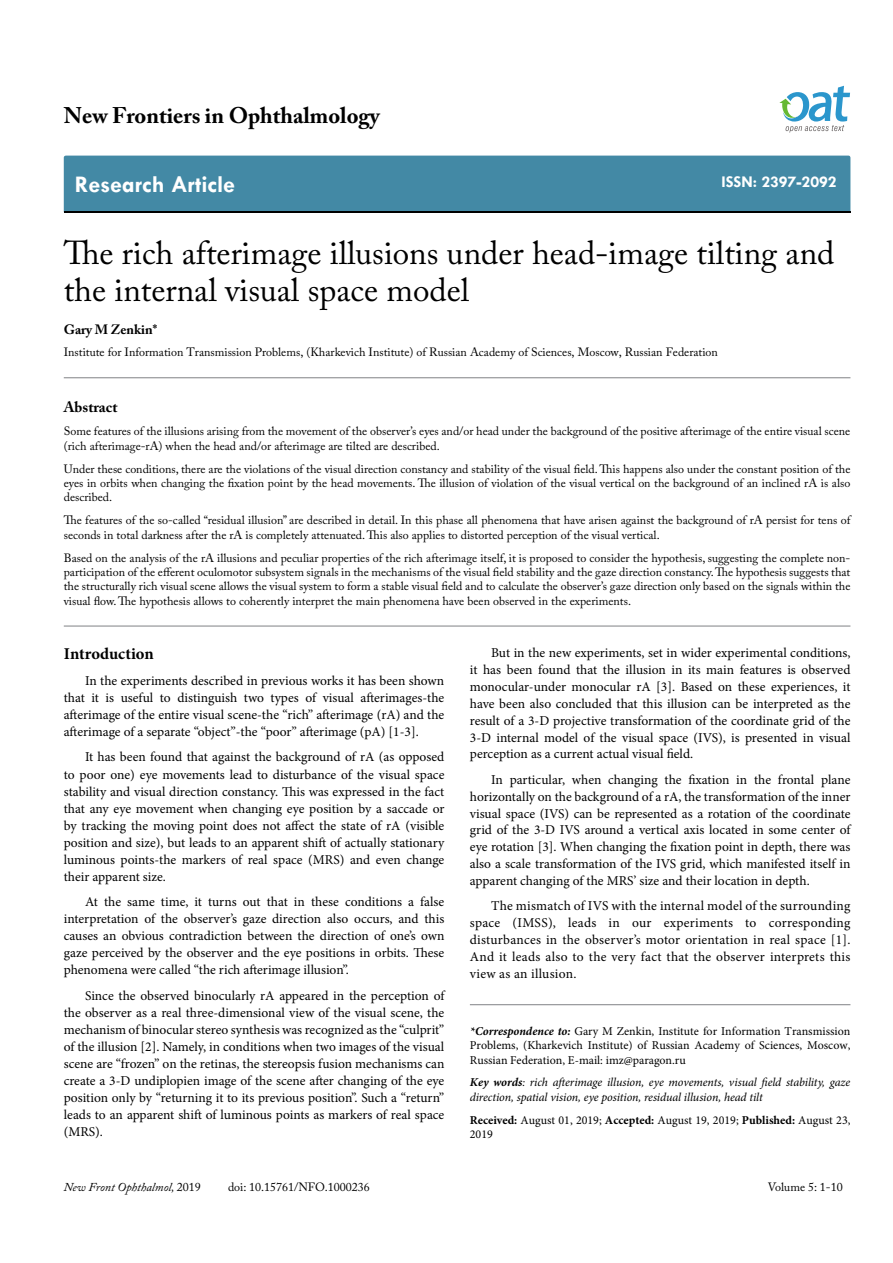
<style>
.page{position:relative;width:893px;height:1263px;background:#fff}
.page>*{position:absolute;margin:0;border:0;box-sizing:border-box;transform-origin:0 0}
.t1{font:33px/37.5px "Adobe Caslon Pro";color:#000}
.t2{font:700 24px "Tw Cen";color:#fff}
.t3{font:700 22.5px "Adobe Caslon Pro";color:#000}
.t4{font:700 16.5px "Tw Cen";color:#fff}
.t5{font:700 16.5px "Minion Pro";letter-spacing:-.005em;color:#000}
.t6{font:700 15px "Adobe Caslon Pro";color:#000}
.t7{font:13.5px/17px "Minion Pro";color:#000;text-align:justify}
.t8{font:700 13.5px "Adobe Caslon Pro";color:#000}
.t9{font:12px/14.4px "Adobe Caslon Pro";color:#000}
.t10{font:12px/14.4px "Minion Pro";color:#000;text-align:justify}
.t11{font:italic 12px/14.4px "Minion Pro";letter-spacing:-.005em;color:#000}
.t12{font:italic 12px "Adobe Caslon Pro";color:#000}
.s1{font-weight:700;font-style:italic}
.s2{font-weight:700}
.s3{font-style:normal}
</style>
<div class="page">
<div style="left:64px;top:156px;width:786px;height:56px;background:#4389a5"></div>
<svg style="left:779px;top:86px;width:71px;height:47px"></svg>
<hr style="left:64px;top:377px;width:786px;height:1px;background:#808285">
<hr style="left:64px;top:626px;width:786px;height:1px;background:#808285">
<hr style="left:470px;top:1004px;width:380px;height:1px;background:#808285">
<h3 class="t3" style="left:64px;top:102px;width:317px">New Frontiers in Ophthalmology</h3>
<h2 class="t2" style="left:75px;top:170px;width:162px">Research Article</h2>
<p class="t4" style="left:721px;top:172px;width:117px">ISSN: 2397-2092</p>
<h1 class="t1" style="left:64px;top:233px;width:772px">The rich afterimage illusions under head-image tilting and the internal visual space model</h1>
<p class="t8" style="left:64px;top:322px;width:95px">Gary M Zenkin*</p>
<p class="t9" style="left:64px;top:345px;width:656px">Institute for Information Transmission Problems, (Kharkevich Institute) of Russian Academy of Sciences, Moscow, Russian Federation</p>
<p class="t6" style="left:64px;top:398px;width:55px">Abstract</p>
<p class="t9" style="left:64px;top:424px;width:788px">Some features of the illusions arising from the movement of the observer’s eyes and/or head under the background of the positive afterimage of the entire visual scene (rich afterimage-rA) when the head and/or afterimage are tilted are described.</p>
<p class="t9" style="left:64px;top:461px;width:788px;text-align:justify">Under these conditions, there are the violations of the visual direction constancy and stability of the visual field. This happens also under the constant position of the eyes in orbits when changing the fixation point by the head movements. The illusion of violation of the visual vertical on the background of an inclined rA is also described.</p>
<p class="t9" style="left:64px;top:513px;width:788px">The features of the so-called “residual illusion” are described in detail. In this phase all phenomena that have arisen against the background of rA persist for tens of seconds in total darkness after the rA is completely attenuated. This also applies to distorted perception of the visual vertical.</p>
<p class="t9" style="left:64px;top:550px;width:788px;text-align:justify">Based on the analysis of the rA illusions and peculiar properties of the rich afterimage itself, it is proposed to consider the hypothesis, suggesting the complete non&shy;participation of the efferent oculomotor subsystem signals in the mechanisms of the visual field stability and the gaze direction constancy. The hypothesis suggests that the structurally rich visual scene allows the visual system to form a stable visual field and to calculate the observer’s gaze direction only based on the signals within the visual flow. The hypothesis allows to coherently interpret the main phenomena have been observed in the experiments.</p>
<p class="t5" style="left:64px;top:642px;width:91px">Introduction</p>
<p class="t7" style="left:64px;top:672px;width:382px;text-indent:21px">In the experiments described in previous works it has been shown that it is useful to distinguish two types of visual afterimages-the afterimage of the entire visual scene-the “rich” afterimage (rA) and the afterimage of a separate “object”-the “poor” afterimage (pA) [1-3].</p>
<p class="t7" style="left:64px;top:749px;width:382px;text-indent:21px">It has been found that against the background of rA (as opposed to poor one) eye movements lead to disturbance of the visual space stability and visual direction constancy. This was expressed in the fact that any eye movement when changing eye position by a saccade or by tracking the moving point does not affect the state of rA (visible position and size), but leads to an apparent shift of actually stationary luminous points-the markers of real space (MRS) and even change their apparent size.</p>
<p class="t7" style="left:64px;top:893px;width:382px;text-indent:21px">At the same time, it turns out that in these conditions a false interpretation of the observer’s gaze direction also occurs, and this causes an obvious contradiction between the direction of one’s own gaze perceived by the observer and the eye positions in orbits. These phenomena were called “the rich afterimage illusion”.</p>
<p class="t7" style="left:64px;top:987px;width:382px;text-indent:21px">Since the observed binocularly rA appeared in the perception of the observer as a real three-dimensional view of the visual scene, the mechanism of binocular stereo synthesis was recognized as the “culprit” of the illusion [2]. Namely, in conditions when two images of the visual scene are “frozen” on the retinas, the stereopsis fusion mechanisms can create a 3-D undiplopien image of the scene after changing of the eye position only by “returning it to its previous position”. Such a “return” leads to an apparent shift of luminous points as markers of real space (MRS).</p>
<p class="t7" style="left:470px;top:644px;width:382px;text-indent:21px">But in the new experiments, set in wider experimental conditions, it has been found that the illusion in its main features is observed monocular-under monocular rA [3]. Based on these experiences, it have been also concluded that this illusion can be interpreted as the result of a 3-D projective transformation of the coordinate grid of the 3-D internal model of the visual space (IVS), is presented in visual perception as a current actual visual field.</p>
<p class="t7" style="left:470px;top:771px;width:382px;text-indent:21px">In particular, when changing the fixation in the frontal plane horizontally on the background of a rA, the transformation of the inner visual space (IVS) can be represented as a rotation of the coordinate grid of the 3-D IVS around a vertical axis located in some center of eye rotation [3]. When changing the fixation point in depth, there was also a scale transformation of the IVS grid, which manifested itself in apparent changing of the MRS’ size and their location in depth.</p>
<p class="t7" style="left:470px;top:898px;width:382px;text-indent:21px">The mismatch of IVS with the internal model of the surrounding space (IMSS), leads in our experiments to corresponding disturbances in the observer’s motor orientation in real space [1].<br>And it leads also to the very fact that the observer interprets this view as an illusion.</p>
<p class="t10" style="left:470px;top:1024px;width:382px"><span class="s1">*Correspondence to:</span> Gary M Zenkin, Institute for Information Transmission Problems, (Kharkevich Institute) of Russian Academy of Sciences, Moscow, Russian Federation, E-mail: imz@paragon.ru</p>
<p class="t11" style="left:470px;top:1075px;width:382px"><span class="s2">Key words</span>: rich afterimage illusion, eye movements, visual field stability, gaze direction, spatial vision, eye position, residual illusion, head tilt</p>
<p class="t10" style="left:470px;top:1113px;width:382px"><span class="s2">Received:</span> August 01, 2019; <span class="s2">Accepted:</span> August 19, 2019; <span class="s2">Published:</span> August 23,<br>2019</p>
<p class="t12" style="left:64px;top:1180px;width:139px">New Front Ophthalmol, <span class="s3">2019</span></p>
<p class="t9" style="left:228px;top:1180px;width:143px">doi: 10.15761/NFO.1000236</p>
<p class="t9" style="left:768px;top:1180px;width:77px">Volume 5: 1-10</p>
</div>
